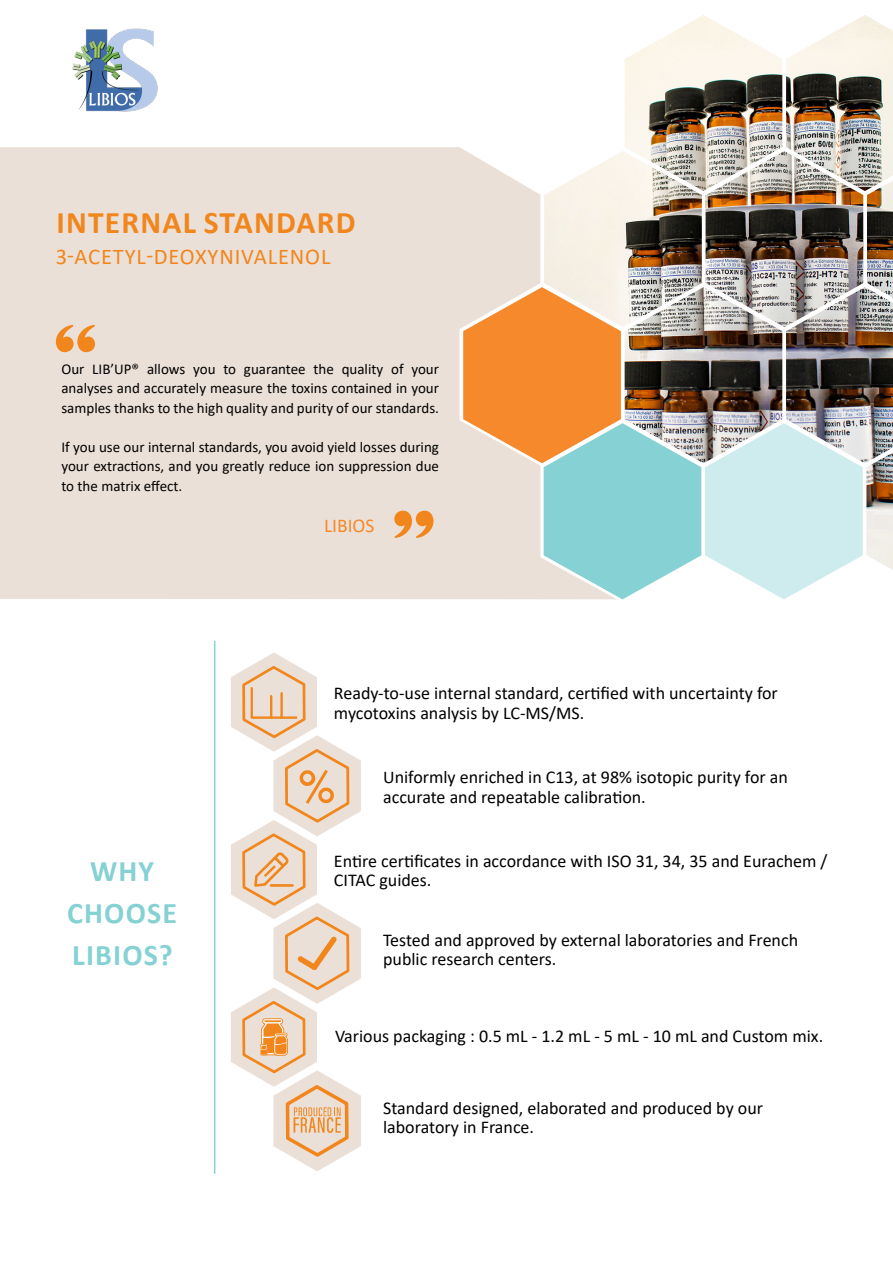
<style>
.page{position:relative;width:893px;height:1263px;background:#fff}
.page>*{position:absolute;margin:0;border:0;box-sizing:border-box;transform-origin:0 0}
.Titre_H1{font:700 31.5px "Calibri";letter-spacing:.04em;color:#f1861d}
.Titre_H1-2{font:700 30px "Calibri";letter-spacing:.04em;color:#85d1d3}
.Titre_H1-3{font:22.5px "Calibri";letter-spacing:.04em;color:#f1861d}
.Titre_H1-4{font:19.5px "Calibri";color:#f5892c}
.t1{font:18px/19.5px "Calibri";color:#000}
.t2{font:15px/19.5px "Calibri";color:#000;text-align:justify}
</style>
<div class="page">
<div style="left:0;top:147px;width:541px;height:452px;background:#ebe0d7"></div>
<img style="left:72px;top:28px;width:86px;height:84px">
<svg style="left:56px;top:325px;width:39px;height:27px"></svg>
<svg style="left:394px;top:511px;width:39px;height:27px"></svg>
<hr style="left:214px;top:641px;width:1px;height:533px;background:#85d1d3">
<img style="left:544px;top:151px;width:158px;height:136px">
<img style="left:625px;top:15px;width:157px;height:176px">
<img style="left:706px;top:151px;width:157px;height:136px">
<svg style="left:463px;top:287px;width:400px;height:312px"></svg>
<img style="left:867px;top:191px;width:26px;height:96px">
<img style="left:866px;top:463px;width:27px;height:107px">
<img style="left:786px;top:15px;width:107px;height:176px">
<img style="left:786px;top:287px;width:107px;height:176px">
<svg style="left:231px;top:652px;width:130px;height:519px"></svg>
<p class="Titre_H1" style="left:56px;top:200px;width:301px">INTERNAL STANDARD</p>
<p class="Titre_H1-3" style="left:56px;top:241px;width:276px">3-ACETYL-DEOXYNIVALENOL</p>
<p class="t2" style="left:61px;top:358px;width:379px">Our LIB’UP® allows you to guarantee the quality of your analyses and accurately measure the toxins contained in your samples thanks to the high quality and purity of our standards.</p>
<p class="t2" style="left:61px;top:436px;width:379px">If you use our internal standards, you avoid yield losses during your extractions, and you greatly reduce ion suppression due to the matrix effect.</p>
<p class="Titre_H1-4" style="left:324px;top:512px;width:52px">LIBIOS</p>
<p class="t1" style="left:334px;top:683px;width:445px">Ready-to-use internal standard, certified with uncertainty for mycotoxins analysis by LC-MS/MS.</p>
<p class="t1" style="left:383px;top:767px;width:406px">Uniformly enriched in C13, at 98% isotopic purity for an accurate and repeatable calibration.</p>
<p class="t1" style="left:334px;top:851px;width:495px">Entire certificates in accordance with ISO 31, 34, 35 and Eurachem /<br>CITAC guides.</p>
<p class="Titre_H1-2" style="left:90px;top:850px;width:66px">WHY</p>
<p class="Titre_H1-2" style="left:67px;top:892px;width:112px">CHOOSE</p>
<p class="Titre_H1-2" style="left:72px;top:934px;width:102px">LIBIOS?</p>
<p class="t1" style="left:383px;top:929px;width:416px">Tested and approved by external laboratories and French public research centers.</p>
<p class="t1" style="left:335px;top:1025px;width:490px">Various packaging : 0.5 mL - 1.2 mL - 5 mL - 10 mL and Custom mix.</p>
<p class="t1" style="left:383px;top:1098px;width:381px">Standard designed, elaborated and produced by our laboratory in France.</p>
</div>
